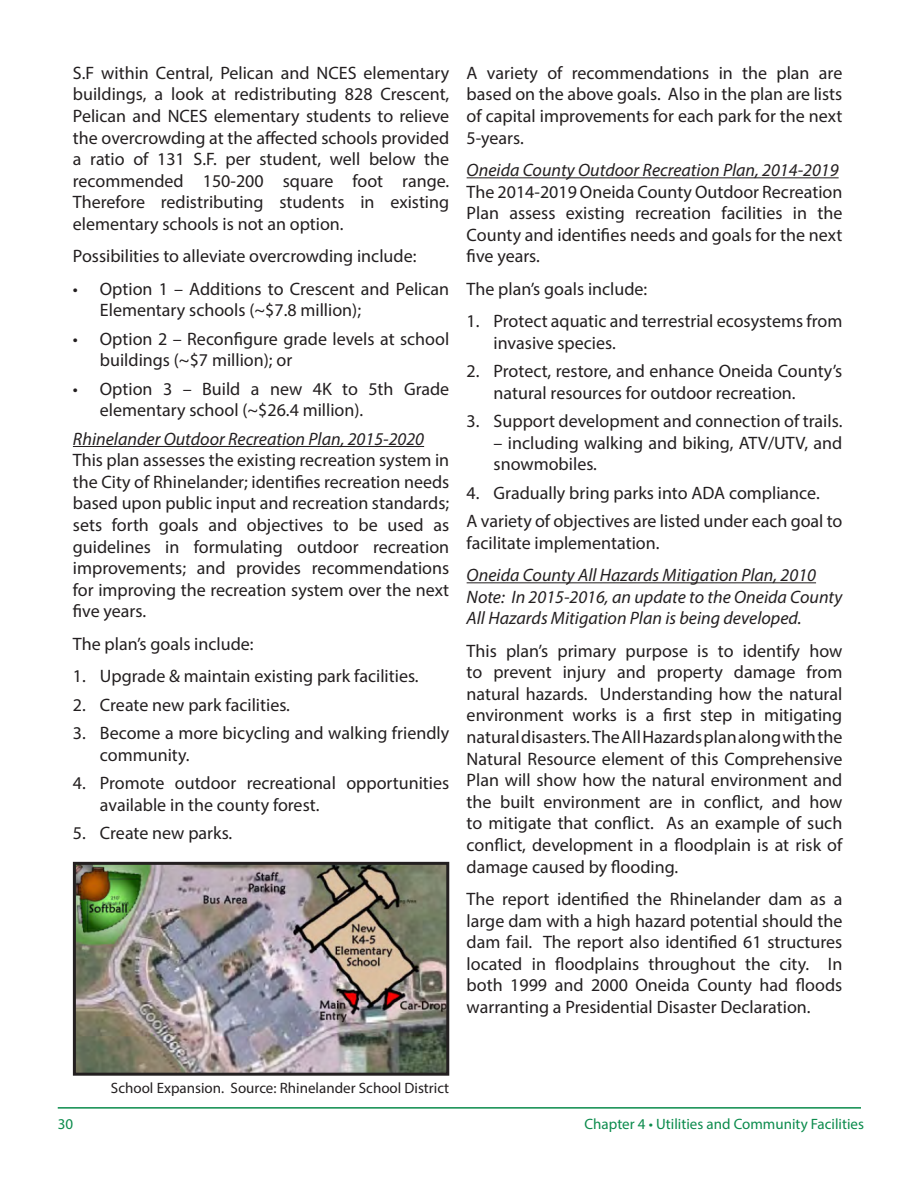
<style>
.page{position:relative;width:918px;height:1188px;background:#fff}
.page>*{position:absolute;margin:0;border:0;box-sizing:border-box;transform-origin:0 0}
.Body{font:18px/21.6px "Myriad Pro";color:#231f20}
.Sub2_section{font:italic 18px "Myriad Pro";color:#231f20}
.Body-2{font:italic 18px/21.6px "Myriad Pro";color:#231f20}
.t1{font:15px "Myriad Pro";color:#231f20}
.t2{font:15px "Myriad Pro";color:#0b8b4c}
</style>
<div class="page">
<hr style="left:58px;top:1107px;width:803px;height:2px;background:#0b8b4c">
<hr style="left:73px;top:446px;width:351px;height:1px;background:#231f20">
<img style="left:77px;top:866px;width:368px;height:206px">
<div style="left:73px;top:862px;width:376px;height:214px;border:3px solid #231f20"></div>
<hr style="left:467px;top:177px;width:372px;height:1px;background:#231f20">
<hr style="left:467px;top:582px;width:349px;height:1px;background:#231f20">
<p class="Body" style="left:73px;top:62px;width:378px;text-align:justify">S.F within Central, Pelican and NCES elementary buildings, a look at redistributing 828 Crescent, Pelican and NCES elementary students to relieve the overcrowding at the affected schools provided a ratio of 131 S.F. per student, well below the recommended 150-200 square foot range.<br>Therefore redistributing students in existing elementary schools is not an option.</p>
<p class="Body" style="left:73px;top:245px;width:345px">Possibilities to alleviate overcrowding include:</p>
<p class="Body" style="left:100px;top:278px;width:351px;text-indent:-27px">• Option 1 – Additions to Crescent and Pelican<br>Elementary schools (~$7.8 million);</p>
<p class="Body" style="left:100px;top:328px;width:351px;text-indent:-27px">• Option 2 – Reconfigure grade levels at school buildings (~$7 million); or</p>
<p class="Body" style="left:100px;top:378px;width:351px;text-indent:-27px">• Option 3 – Build a new 4K to 5th Grade elementary school (~$26.4 million).</p>
<p class="Sub2_section" style="left:73px;top:428px;width:353px">Rhinelander Outdoor Recreation Plan, 2015-2020</p>
<p class="Body" style="left:73px;top:449px;width:378px;text-align:justify">This plan assesses the existing recreation system in the City of Rhinelander; identifies recreation needs based upon public input and recreation standards; sets forth goals and objectives to be used as guidelines in formulating outdoor recreation improvements; and provides recommendations for improving the recreation system over the next five years.</p>
<p class="Body" style="left:73px;top:633px;width:182px">The plan’s goals include:</p>
<p class="Body" style="left:73px;top:665px;width:347px">1. Upgrade &amp; maintain existing park facilities.</p>
<p class="Body" style="left:73px;top:694px;width:219px">2. Create new park facilities.</p>
<p class="Body" style="left:100px;top:722px;width:351px;text-indent:-27px">3. Become a more bicycling and walking friendly community.</p>
<p class="Body" style="left:100px;top:772px;width:351px;text-indent:-27px">4. Promote outdoor recreational opportunities available in the county forest.</p>
<p class="Body" style="left:73px;top:822px;width:161px">5. Create new parks.</p>
<p class="Body" style="left:467px;top:62px;width:377px;text-align:justify">A variety of recommendations in the plan are based on the above goals. Also in the plan are lists of capital improvements for each park for the next 5-years.</p>
<p class="Sub2_section" style="left:467px;top:159px;width:373px">Oneida County Outdoor Recreation Plan, 2014-2019</p>
<p class="Body" style="left:467px;top:181px;width:377px;text-align:justify">The 2014-2019 Oneida County Outdoor Recreation Plan assess existing recreation facilities in the County and identifies needs and goals for the next five years.</p>
<p class="Body" style="left:467px;top:278px;width:182px">The plan’s goals include:</p>
<p class="Body" style="left:494px;top:310px;width:350px;text-indent:-27px">1. Protect aquatic and terrestrial ecosystems from invasive species.</p>
<p class="Body" style="left:494px;top:360px;width:350px;text-indent:-27px">2. Protect, restore, and enhance Oneida County’s natural resources for outdoor recreation.</p>
<p class="Body" style="left:467px;top:410px;width:377px">3. Support development and connection of trails.</p>
<p class="Body" style="left:494px;top:432px;width:350px">– including walking and biking, ATV/UTV, and snowmobiles.</p>
<p class="Body" style="left:467px;top:482px;width:355px">4. Gradually bring parks into ADA compliance.</p>
<p class="Body" style="left:467px;top:510px;width:377px">A variety of objectives are listed under each goal to facilitate implementation.</p>
<p class="Sub2_section" style="left:467px;top:564px;width:351px">Oneida County All Hazards Mitigation Plan, 2010</p>
<p class="Body-2" style="left:467px;top:586px;width:377px">Note: In 2015-2016, an update to the Oneida County<br>All Hazards Mitigation Plan is being developed.</p>
<p class="Body" style="left:467px;top:640px;width:377px;text-align:justify">This plan’s primary purpose is to identify how to prevent injury and property damage from natural hazards. Understanding how the natural environment works is a first step in mitigating natural disasters. The All Hazards plan along with the Natural Resource element of this Comprehensive Plan will show how the natural environment and the built environment are in conflict, and how to mitigate that conflict. As an example of such conflict, development in a floodplain is at risk of damage caused by flooding.</p>
<p class="Body" style="left:467px;top:888px;width:377px;text-align:justify">The report identified the Rhinelander dam as a large dam with a high hazard potential should the dam fail. The report also identified 61 structures located in floodplains throughout the city. In both 1999 and 2000 Oneida County had floods warranting a Presidential Disaster Declaration.</p>
<p class="t1" style="left:111px;top:1079px;width:340px">School Expansion. Source: Rhinelander School District</p>
<p class="t2" style="left:58px;top:1115px;width:17px">30</p>
<p class="t2" style="left:585px;top:1115px;width:281px">Chapter 4 • Utilities and Community Facilities</p>
</div>
